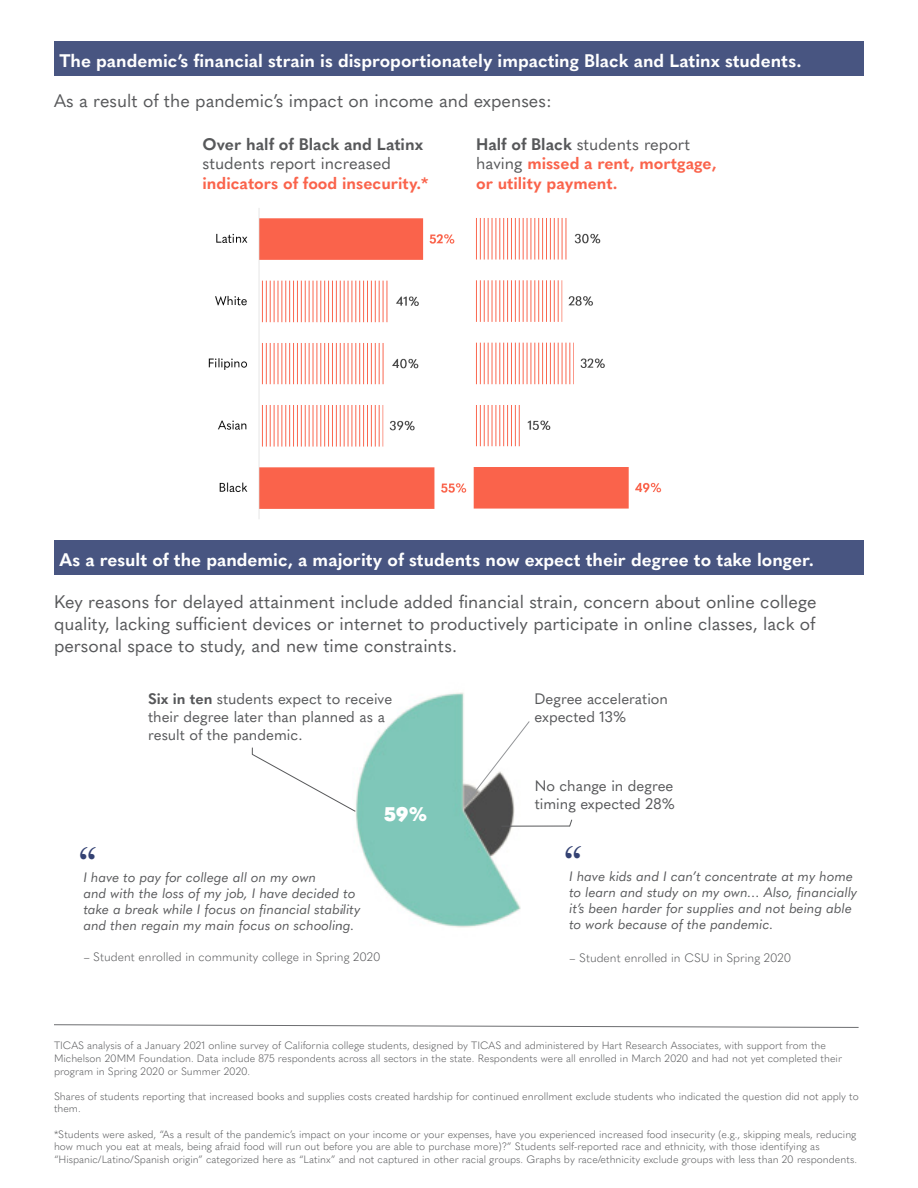
<style>
.page{position:relative;width:918px;height:1188px;background:#fff}
.page>*{position:absolute;margin:0;border:0;box-sizing:border-box;transform-origin:0 0}
.t1{font:49.5px "Bask Old Face";color:#344273}
.t2{font:900 19.5px "Quasimoda";color:#fff}
.t3{font:18px/21.6px "Quasimoda";color:#57585a;text-align:justify}
.t4{font:700 18px "Quasimoda";color:#fff}
.t5{font:700 16.5px/19.8px "Quasimoda";color:#fa634b}
.t6{font:15px/18px "Quasimoda";color:#57585a}
.t7{font:italic 13.5px/16.2px "Quasimoda";color:#57585a}
.t8{font:300 12px "Quasimoda";color:#57585a}
.t9{font:300 10.5px/12.6px "Quasimoda";color:#57585a}
.s1{color:#57585a}
.s2{font-weight:400;color:#57585a}
.s3{font-weight:700}
</style>
<div class="page">
<div style="left:54px;top:41px;width:810px;height:35px;background:#485581"></div>
<img style="left:208px;top:208px;width:454px;height:311px">
<div style="left:54px;top:540px;width:810px;height:35px;background:#485581"></div>
<img style="left:356px;top:692px;width:183px;height:236px">
<div style="left:535px;top:690px;width:183px;height:94px;background:#fff"></div>
<div style="left:535px;top:777px;width:183px;height:44px;background:#fff"></div>
<hr style="left:501px;top:826px;width:69px;height:1px;background:#57585a">
<svg style="left:569px;top:819px;width:4px;height:8px"></svg>
<svg style="left:251px;top:748px;width:105px;height:64px"></svg>
<div style="left:510px;top:701px;width:13px;height:9px;background:#fff"></div>
<svg style="left:464px;top:720px;width:66px;height:86px"></svg>
<svg style="left:54px;top:1024px;width:805px;height:4px"></svg>
<p class="t4" style="left:59px;top:47px;width:744px">The pandemic’s financial strain is disproportionately impacting Black and Latinx students.</p>
<p class="t3" style="left:54px;top:89px;width:499px">As a result of the pandemic’s impact on income and expenses:</p>
<p class="t5" style="left:202px;top:133px;width:227px"><span class="s1">Over half of Black and Latinx </span><span class="s2">students report increased </span>indicators of food insecurity.*</p>
<p class="t5" style="left:476px;top:133px;width:242px"><span class="s1">Half of Black</span> <span class="s2">students report having</span> missed a rent, mortgage, or utility payment.</p>
<p class="t4" style="left:59px;top:546px;width:756px">As a result of the pandemic, a majority of students now expect their degree to take longer.</p>
<p class="t3" style="left:54px;top:590px;width:764px">Key reasons for delayed attainment include added financial strain, concern about online college quality, lacking sufficient devices or internet to productively participate in online classes, lack of personal space to study, and new time constraints.</p>
<p class="t6" style="left:148px;top:689px;width:246px"><span class="s3">Six in ten</span> students expect to receive their degree later than planned as a result of the pandemic.</p>
<p class="t6" style="left:535px;top:689px;width:135px">Degree acceleration expected 13%</p>
<p class="t2" style="left:384px;top:799px;width:45px">59%</p>
<p class="t6" style="left:535px;top:776px;width:142px">No change in degree timing expected 28%</p>
<p class="t1" style="left:78px;top:838px;width:22px">“</p>
<p class="t1" style="left:563px;top:836px;width:22px">“</p>
<p class="t7" style="left:84px;top:868px;width:234px">I have to pay for college all on my own</p>
<p class="t7" style="left:84px;top:884px;width:274px">and with the loss of my job, I have decided to</p>
<p class="t7" style="left:84px;top:900px;width:278px">take a break while I focus on financial stability</p>
<p class="t7" style="left:84px;top:917px;width:272px">and then regain my main focus on schooling.</p>
<p class="t8" style="left:84px;top:948px;width:298px">– Student enrolled in community college in Spring 2020</p>
<p class="t7" style="left:569px;top:867px;width:289px">I have kids and I can’t concentrate at my home to learn and study on my own… Also, financially it’s been harder for supplies and not being able to work because of the pandemic.</p>
<p class="t8" style="left:569px;top:948px;width:223px">– Student enrolled in CSU in Spring 2020</p>
<p class="t9" style="left:54px;top:1039px;width:790px">TICAS analysis of a January 2021 online survey of California college students, designed by TICAS and administered by Hart Research Associates, with support from the<br>Michelson 20MM Foundation. Data include 875 respondents across all sectors in the state. Respondents were all enrolled in March 2020 and had not yet completed their program in Spring 2020 or Summer 2020.</p>
<p class="t9" style="left:54px;top:1089px;width:806px">Shares of students reporting that increased books and supplies costs created hardship for continued enrollment exclude students who indicated the question did not apply to them.</p>
<p class="t9" style="left:54px;top:1127px;width:805px">*Students were asked, “As a result of the pandemic’s impact on your income or your expenses, have you experienced increased food insecurity (e.g., skipping meals, reducing how much you eat at meals, being afraid food will run out before you are able to purchase more)?” Students self-reported race and ethnicity, with those identifying as “Hispanic/Latino/Spanish origin” categorized here as “Latinx” and not captured in other racial groups. Graphs by race/ethnicity exclude groups with less than 20 respondents.</p>
</div>
